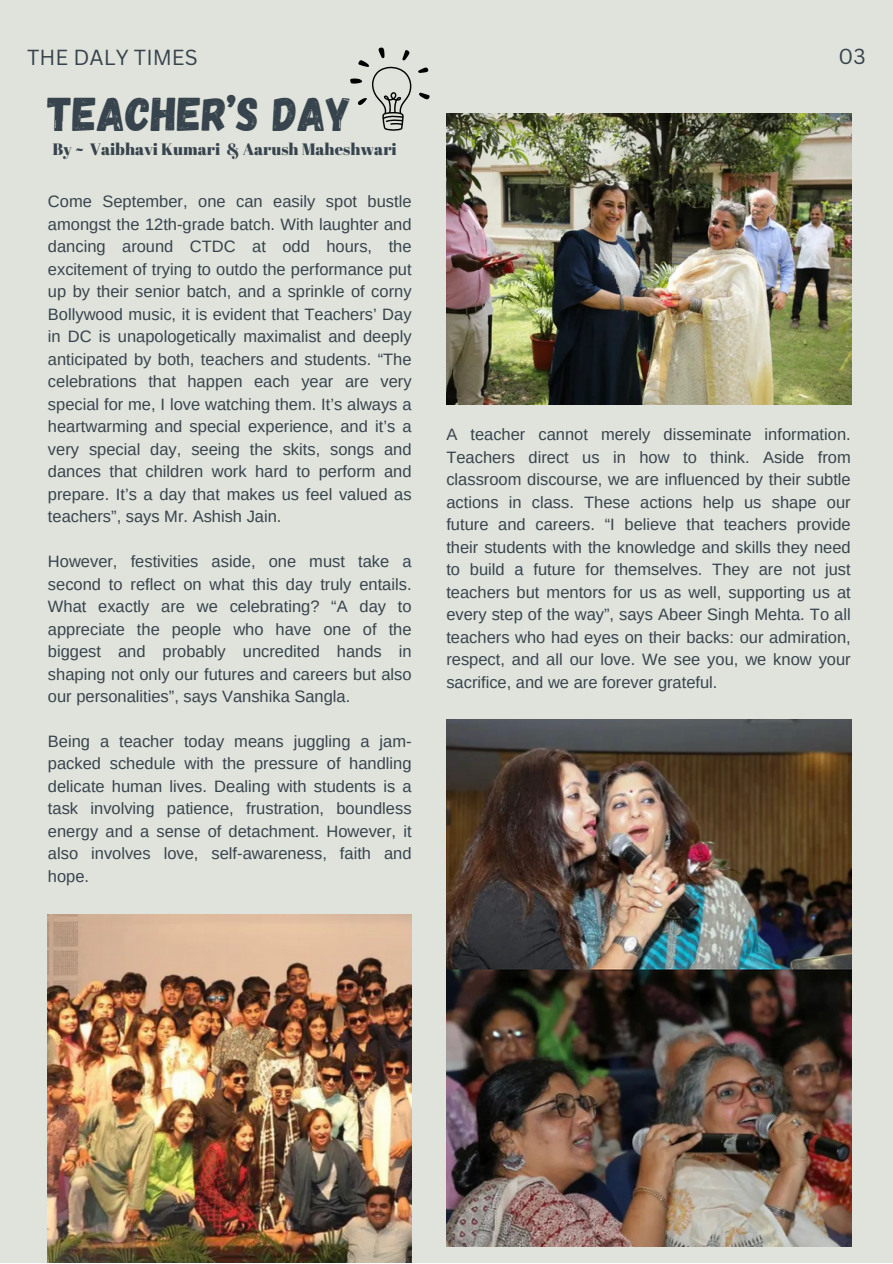
<style>
.page{position:relative;width:893px;height:1264px;background:#fff}
.page>*{position:absolute;margin:0;border:0;box-sizing:border-box;transform-origin:0 0}
.t1{font:47.25px "Gagalin";color:#37434d}
.t2{font:21.15px "Canva Sans";color:#37434d}
.t3{font:16.5px/22.5px "Arimo";color:#37434d;text-align:justify}
.t4{font:16.5px "Abril Fatface";color:#37434d}
</style>
<div class="page">
<div style="left:0;top:0;width:892px;height:1262px;background:#e0e3db"></div>
<svg style="left:350px;top:47px;width:79px;height:84px"></svg>
<img style="left:48px;top:914px;width:363px;height:347px">
<img style="left:446px;top:719px;width:405px;height:527px">
<img style="left:446px;top:113px;width:405px;height:291px">
<p class="t2" style="left:27px;top:42px;width:172px">THE DALY TIMES</p>
<p class="t2" style="left:838px;top:42px;width:29px">03</p>
<p class="t1" style="left:48px;top:83px;width:305px">TEACHER’S DAY</p>
<p class="t4" style="left:52px;top:138px;width:346px">By ~ Vaibhavi Kumari &amp; Aarush Maheshwari</p>
<p class="t3" style="left:48px;top:190px;width:365px">Come September, one can easily spot bustle amongst the 12th-grade batch. With laughter and dancing around CTDC at odd hours, the excitement of trying to outdo the performance put up by their senior batch, and a sprinkle of corny Bollywood music, it is evident that Teachers’ Day in DC is unapologetically maximalist and deeply anticipated by both, teachers and students. “The celebrations that happen each year are very special for me, I love watching them. It’s always a heartwarming and special experience, and it’s a very special day, seeing the skits, songs and dances that children work hard to perform and prepare. It’s a day that makes us feel valued as teachers”, says Mr. Ashish Jain.</p>
<p class="t3" style="left:48px;top:550px;width:365px">However, festivities aside, one must take a second to reflect on what this day truly entails.<br>What exactly are we celebrating? “A day to appreciate the people who have one of the biggest and probably uncredited hands in shaping not only our futures and careers but also our personalities”, says Vanshika Sangla.</p>
<p class="t3" style="left:48px;top:730px;width:365px">Being a teacher today means juggling a jam&shy;packed schedule with the pressure of handling delicate human lives. Dealing with students is a task involving patience, frustration, boundless energy and a sense of detachment. However, it also involves love, self-awareness, faith and hope.</p>
<p class="t3" style="left:446px;top:423px;width:406px">A teacher cannot merely disseminate information.<br>Teachers direct us in how to think. Aside from classroom discourse, we are influenced by their subtle actions in class. These actions help us shape our future and careers. “I believe that teachers provide their students with the knowledge and skills they need to build a future for themselves. They are not just teachers but mentors for us as well, supporting us at every step of the way”, says Abeer Singh Mehta. To all teachers who had eyes on their backs: our admiration, respect, and all our love. We see you, we know your sacrifice, and we are forever grateful.</p>
</div>
